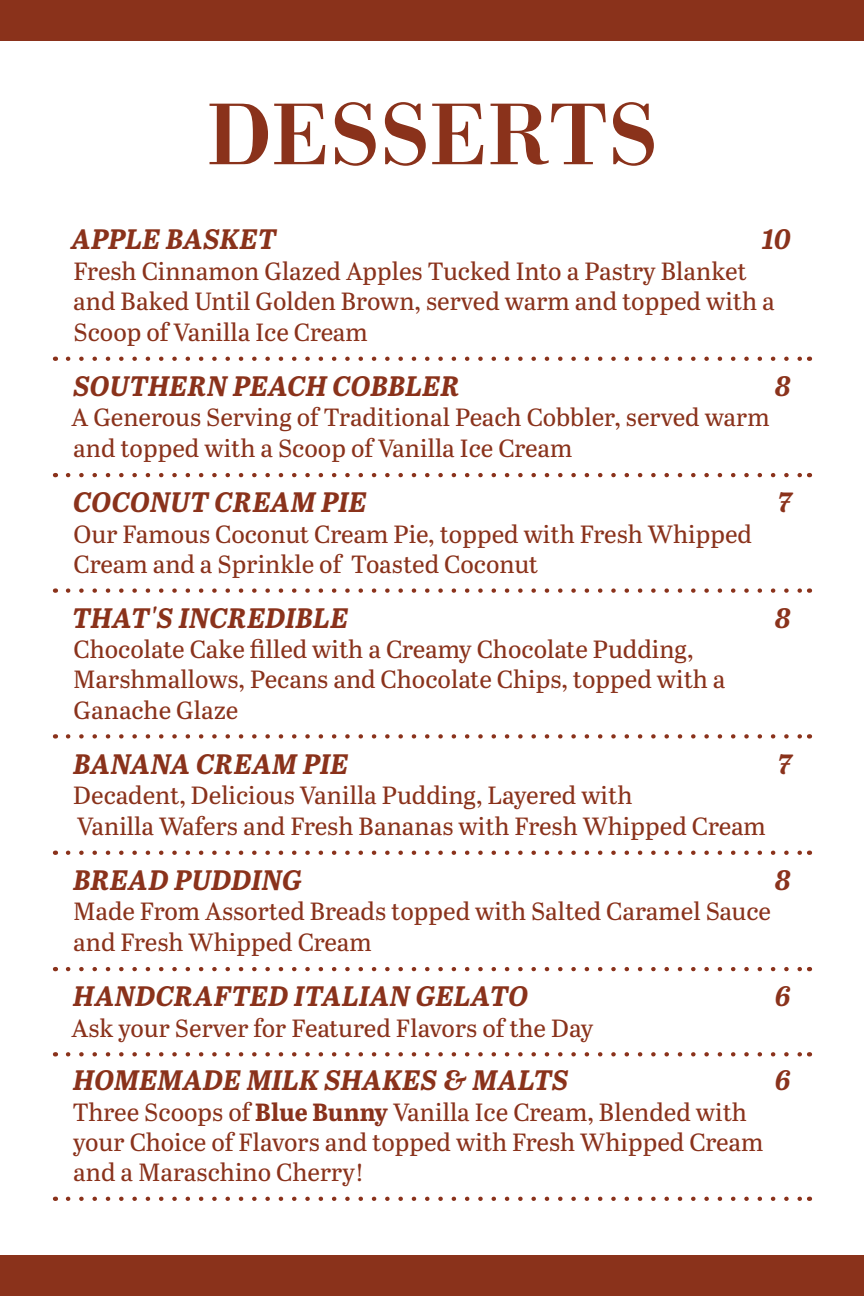
<style>
.page{position:relative;width:864px;height:1296px;background:#fff}
.page>*{position:absolute;margin:0;border:0;box-sizing:border-box;transform-origin:0 0}
.t1{font:500 90.9px "Bodoni URW";letter-spacing:.015em;color:#8a321b}
.t2{font:italic 700 28.2px "Abril Text";letter-spacing:.005em;color:#8a321b}
.t3{font:24.9px/30.3px "Abril Text";color:#8a321b}
.s1{font-weight:700}
</style>
<div class="page">
<div style="left:0;top:0;width:864px;height:40px;background:#8a321b"></div>
<div style="left:0;top:1256px;width:864px;height:40px;background:#8a321b"></div>
<svg style="left:68px;top:357px;width:734px;height:4px"></svg>
<svg style="left:68px;top:473px;width:734px;height:4px"></svg>
<svg style="left:68px;top:588px;width:734px;height:5px"></svg>
<svg style="left:68px;top:734px;width:734px;height:5px"></svg>
<svg style="left:68px;top:851px;width:734px;height:4px"></svg>
<svg style="left:68px;top:967px;width:734px;height:4px"></svg>
<svg style="left:68px;top:1052px;width:734px;height:4px"></svg>
<svg style="left:68px;top:1197px;width:734px;height:4px"></svg>
<h1 class="t1" style="left:207px;top:81px;width:452px">DESSERTS</h1>
<p class="t2" style="left:71px;top:219px;width:207px">APPLE BASKET</p>
<p class="t2" style="left:762px;top:219px;width:30px">10</p>
<p class="t3" style="left:73px;top:254px;width:703px">Fresh Cinnamon Glazed Apples Tucked Into a Pastry Blanket and Baked Until Golden Brown, served warm and topped with a<br>Scoop of Vanilla Ice Cream</p>
<p class="t2" style="left:73px;top:366px;width:388px">SOUTHERN PEACH COBBLER</p>
<p class="t2" style="left:775px;top:366px;width:17px">8</p>
<p class="t3" style="left:71px;top:401px;width:700px;line-height:31.2px">A Generous Serving of Traditional Peach Cobbler, served warm and topped with a Scoop of Vanilla Ice Cream</p>
<p class="t2" style="left:73px;top:482px;width:295px">COCONUT CREAM PIE</p>
<p class="t2" style="left:778px;top:482px;width:16px">7</p>
<p class="t3" style="left:74px;top:518px;width:680px">Our Famous Coconut Cream Pie, topped with Fresh Whipped<br>Cream and a Sprinkle of Toasted Coconut</p>
<p class="t2" style="left:72px;top:597px;width:278px">THAT'S INCREDIBLE</p>
<p class="t2" style="left:775px;top:597px;width:17px">8</p>
<p class="t3" style="left:73px;top:633px;width:654px">Chocolate Cake filled with a Creamy Chocolate Pudding,<br>Marshmallows, Pecans and Chocolate Chips, topped with a<br>Ganache Glaze</p>
<p class="t2" style="left:73px;top:743px;width:276px">BANANA CREAM PIE</p>
<p class="t2" style="left:778px;top:743px;width:16px">7</p>
<p class="t3" style="left:73px;top:778px;width:694px;line-height:31.2px">Decadent, Delicious Vanilla Pudding, Layered with<br>Vanilla Wafers and Fresh Bananas with Fresh Whipped Cream</p>
<p class="t2" style="left:73px;top:859px;width:230px">BREAD PUDDING</p>
<p class="t2" style="left:775px;top:859px;width:17px">8</p>
<p class="t3" style="left:73px;top:895px;width:699px;line-height:31.2px">Made From Assorted Breads topped with Salted Caramel Sauce and Fresh Whipped Cream</p>
<p class="t2" style="left:73px;top:976px;width:457px">HANDCRAFTED ITALIAN GELATO</p>
<p class="t2" style="left:775px;top:976px;width:17px">6</p>
<p class="t3" style="left:71px;top:1012px;width:524px">Ask your Server for Featured Flavors of the Day</p>
<p class="t2" style="left:73px;top:1060px;width:497px">HOMEMADE MILK SHAKES &amp; MALTS</p>
<p class="t2" style="left:775px;top:1060px;width:17px">6</p>
<p class="t3" style="left:73px;top:1095px;width:692px">Three Scoops of <span class="s1">Blue Bunny</span> Vanilla Ice Cream, Blended with your Choice of Flavors and topped with Fresh Whipped Cream and a Maraschino Cherry!</p>
</div>
